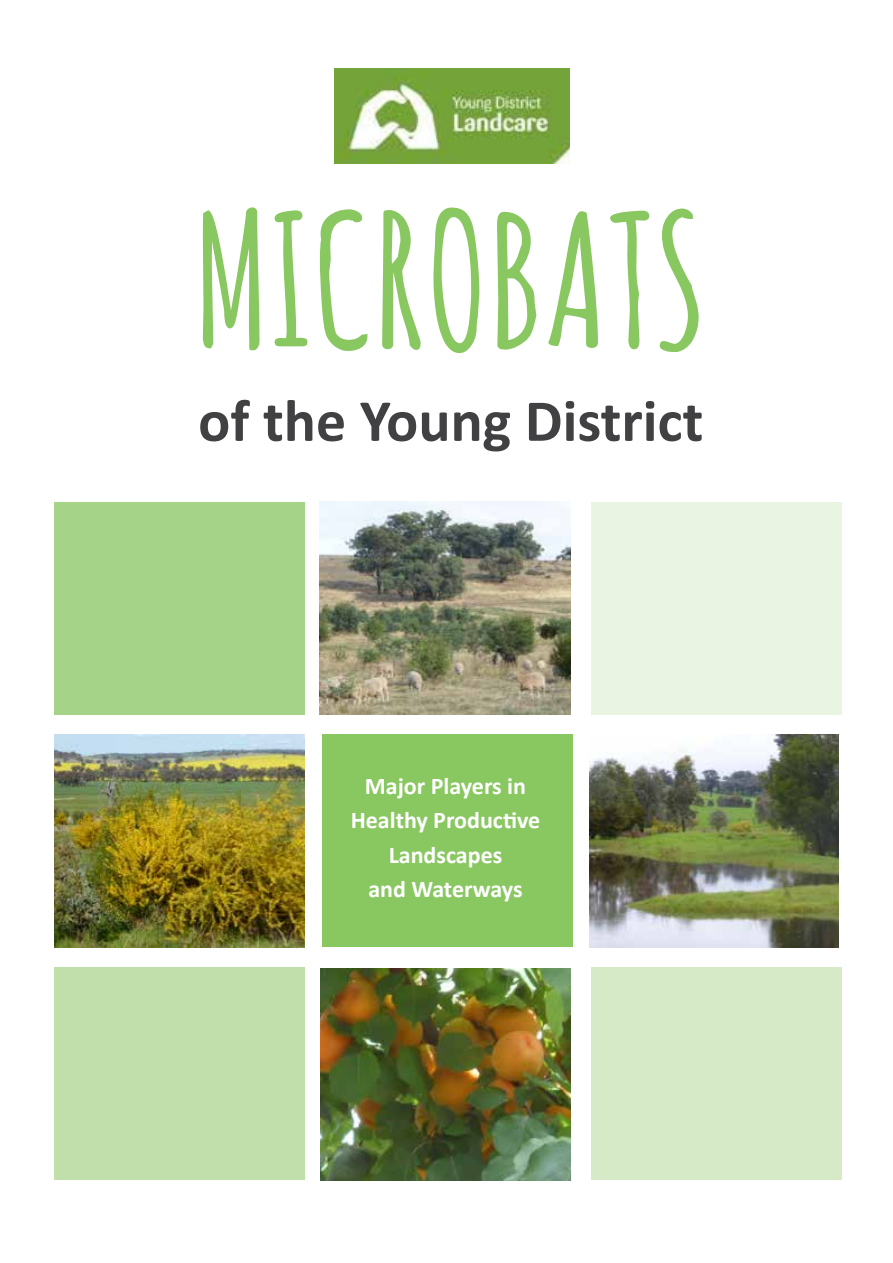
<style>
.page{position:relative;width:893px;height:1263px;background:#fff}
.page>*{position:absolute;margin:0;border:0;box-sizing:border-box;transform-origin:0 0}
.t1{font:700 181.5px "Amatic SC";color:#89c761}
.t2{font:700 60px "Calibri";color:#414042}
.t3{font:700 24px/34.5px "Calibri";color:#fff;text-align:center}
</style>
<div class="page">
<img style="left:54px;top:735px;width:251px;height:212px">
<img style="left:320px;top:502px;width:250px;height:212px">
<div style="left:591px;top:502px;width:250px;height:212px;background:#eaf4e3"></div>
<img style="left:321px;top:969px;width:249px;height:211px">
<div style="left:322px;top:735px;width:251px;height:212px;background:#89c761"></div>
<img style="left:589px;top:735px;width:250px;height:212px">
<div style="left:591px;top:967px;width:250px;height:213px;background:#d7eac8"></div>
<div style="left:54px;top:967px;width:251px;height:213px;background:#c1dfab"></div>
<div style="left:54px;top:502px;width:251px;height:212px;background:#a5d388"></div>
<img style="left:335px;top:68px;width:235px;height:96px">
<h1 class="t1" style="left:193px;top:151px;width:514px">MICROBATS</h1>
<h2 class="t2" style="left:198px;top:378px;width:507px">of the Young District</h2>
<p class="t3" style="left:351px;top:768px;width:191px">Major Players in<br>Healthy Productive<br>Landscapes<br>and Waterways</p>
</div>
